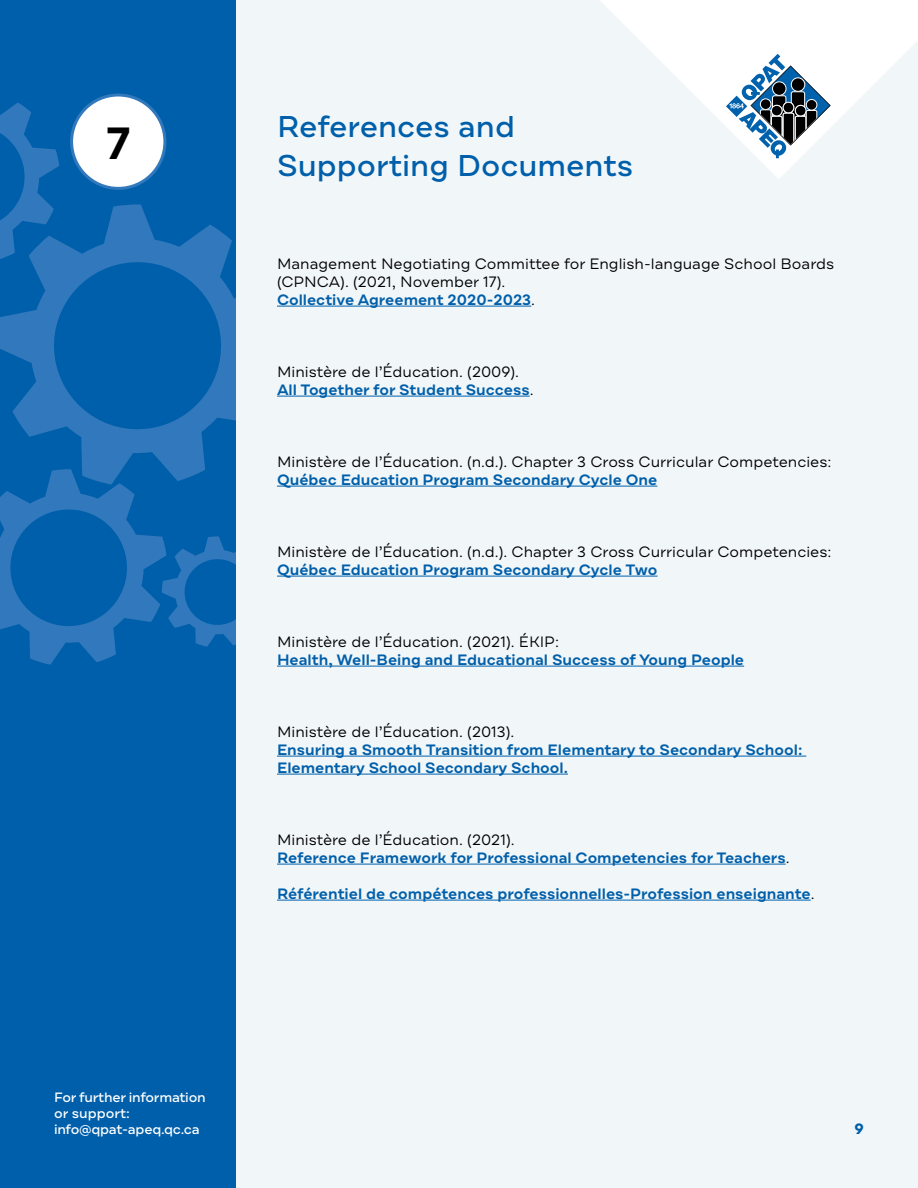
<style>
.page{position:relative;width:918px;height:1188px;background:#fff}
.page>*{position:absolute;margin:0;border:0;box-sizing:border-box;transform-origin:0 0}
.t1{font:600 45px "Draft A";color:#000}
.t2{font:500 30px/38.4px "Draft A";color:#005faa}
.t3{font:15px/18px "Draft A";color:#000}
.t4{font:600 15px/18px "Draft A";color:#005faa}
.t5{font:700 15px "Draft A";color:#005faa}
.t6{font:500 13.5px/16.2px "Draft A";letter-spacing:-.02em;color:#fff}
.s1{font-weight:600;color:#005faa}
.s2{font-weight:400;color:#000}
</style>
<div class="page">
<div style="left:0;top:0;width:237px;height:1188px;background:#005faa"></div>
<svg style="left:0;top:204px;width:237px;height:265px"></svg>
<svg style="left:0;top:469px;width:237px;height:196px"></svg>
<svg style="left:0;top:102px;width:59px;height:160px"></svg>
<div style="left:237px;top:0;width:681px;height:1188px;background:#f1f6f8"></div>
<svg style="left:600px;top:0;width:318px;height:179px"></svg>
<svg style="left:720px;top:48px;width:116px;height:116px"></svg>
<hr style="left:277px;top:306px;width:254px;height:1px;background:#005faa">
<hr style="left:277px;top:396px;width:253px;height:1px;background:#005faa">
<hr style="left:277px;top:486px;width:380px;height:1px;background:#005faa">
<hr style="left:277px;top:576px;width:381px;height:1px;background:#005faa">
<hr style="left:277px;top:666px;width:467px;height:1px;background:#005faa">
<hr style="left:277px;top:756px;width:529px;height:1px;background:#005faa">
<hr style="left:277px;top:774px;width:291px;height:1px;background:#005faa">
<hr style="left:277px;top:864px;width:509px;height:1px;background:#005faa">
<hr style="left:277px;top:900px;width:534px;height:1px;background:#005faa">
<div style="left:72px;top:95px;width:93px;height:93px;background:#fff;border-radius:50%"></div>
<div style="left:70px;top:94px;width:96px;height:96px;border:3px solid #3178bc;border-radius:50%"></div>
<h1 class="t1" style="left:106px;top:114px;width:26px">7</h1>
<h2 class="t2" style="left:277px;top:111px;width:358px">References and<br>Supporting Documents</h2>
<p class="t3" style="left:277px;top:256px;width:559px">Management Negotiating Committee for English-language School Boards (CPNCA). (2021, November 17).<br><span class="s1">Collective Agreement 2020-2023</span>.</p>
<p class="t3" style="left:277px;top:364px;width:258px">Ministère de l’Éducation. (2009).<br><span class="s1">All Together for Student Success</span>.</p>
<p class="t3" style="left:277px;top:454px;width:556px">Ministère de l’Éducation. (n.d.). Chapter 3 Cross Curricular Competencies:</p>
<p class="t4" style="left:277px;top:472px;width:382px">Québec Education Program Secondary Cycle One</p>
<p class="t3" style="left:277px;top:544px;width:556px">Ministère de l’Éducation. (n.d.). Chapter 3 Cross Curricular Competencies:</p>
<p class="t4" style="left:277px;top:562px;width:382px">Québec Education Program Secondary Cycle Two</p>
<p class="t3" style="left:277px;top:634px;width:284px">Ministère de l’Éducation. (2021). ÉKIP:</p>
<p class="t4" style="left:277px;top:652px;width:469px">Health, Well-Being and Educational Success of Young People</p>
<p class="t3" style="left:277px;top:724px;width:239px">Ministère de l’Éducation. (2013).</p>
<p class="t4" style="left:277px;top:742px;width:527px">Ensuring a Smooth Transition from Elementary to Secondary School:<br>Elementary School Secondary School.</p>
<p class="t4" style="left:277px;top:832px;width:514px"><span class="s2">Ministère de l’Éducation. (2021).<br></span>Reference Framework for Professional Competencies for Teachers<span class="s2">.</span></p>
<p class="t4" style="left:277px;top:886px;width:539px">Référentiel de compétences professionnelles-Profession enseignante<span class="s2">.</span></p>
<p class="t6" style="left:54px;top:1090px;width:153px">For further information or support: info@qpat-apeq.qc.ca</p>
<p class="t5" style="left:855px;top:1120px;width:11px">9</p>
</div>
